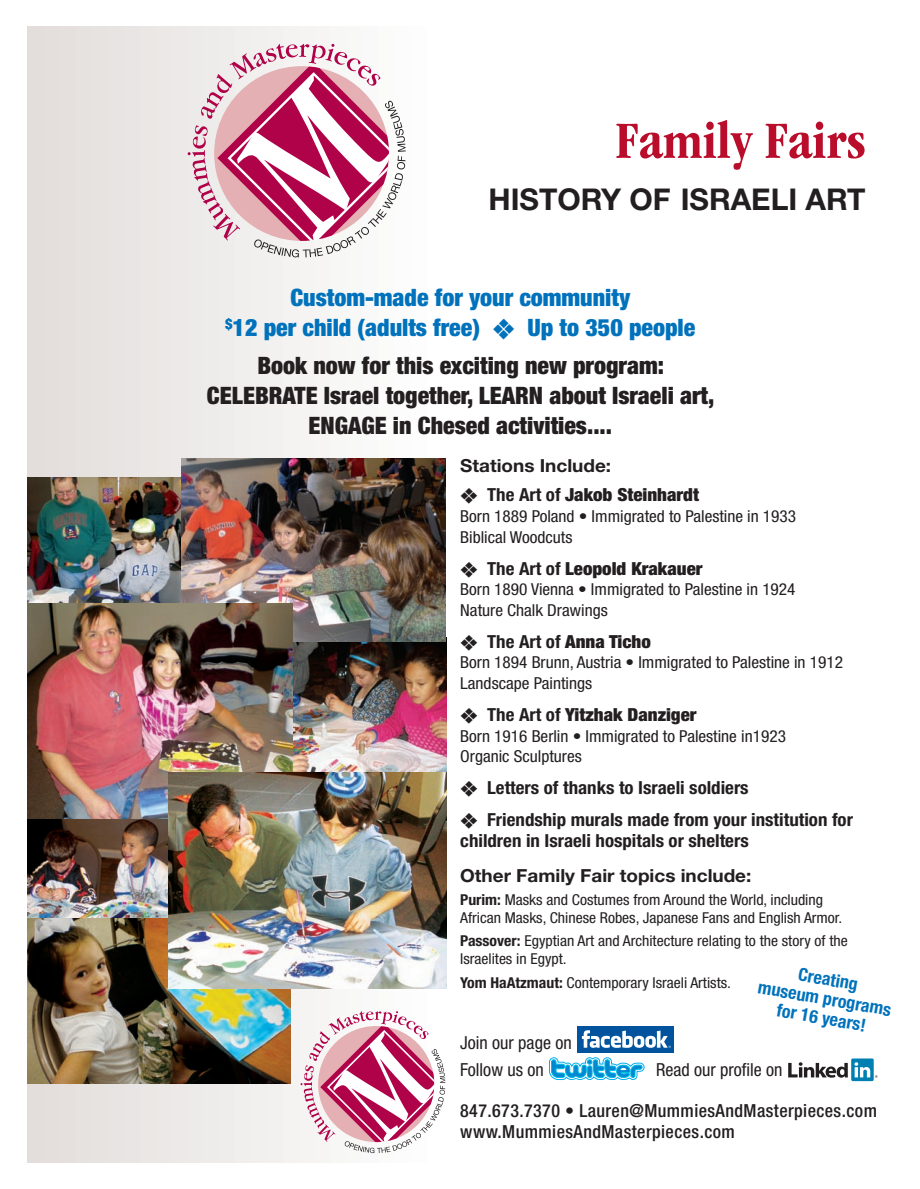
<style>
.page{position:relative;width:920px;height:1189px;background:#fff}
.page>*{position:absolute;margin:0;border:0;box-sizing:border-box;transform-origin:0 0}
.t1{font:700 condensed 54px "ITC Garamond Std";color:#ba0d2b}
.t2{font:700 30px "Helvetica Neue";color:#231f20}
.t3{font:900 condensed 24px/30px "Helvetica Neue";color:#231f20;text-align:center}
.t4{font:900 condensed 24px/30px "Helvetica Neue";color:#0072bc}
.t5{font:700 condensed 18px/32.1px "Helvetica Neue";color:#231f20;scale:1.05 1}
.t6{font:500 condensed 18px/21px "Helvetica Neue";letter-spacing:.025em;color:#231f20}
.t7{font:700 18px/29.5px "Helvetica Neue";color:#231f20;scale:1.05 1}
.t8{font:900 condensed 18px "Helvetica Neue";color:#231f20;scale:1.05 1}
.t9{font:condensed 18px/27px "Helvetica Neue";color:#231f20}
.t10{font:700 condensed 18px/19.5px "Helvetica Neue";color:#0072bc;text-align:center}
.t11{font:condensed 16.5px/20.5px "Helvetica Neue";color:#231f20;scale:1.05 1}
.t12{font:condensed 15px/18px "Helvetica Neue";color:#231f20;scale:1.05 1}
.s1{font-stretch:condensed}
.s2{font-weight:900;font-stretch:condensed}
.s3{font-weight:700}
</style>
<div class="page">
<div style="left:28px;top:27px;width:402px;height:1135px;background:linear-gradient(to right,#e1dcda,#fdfdfd)"></div>
<img style="left:28px;top:477px;width:153px;height:126px">
<img style="left:292px;top:637px;width:154px;height:135px">
<img style="left:181px;top:459px;width:264px;height:182px">
<img style="left:28px;top:819px;width:140px;height:99px">
<img style="left:28px;top:918px;width:262px;height:165px">
<img style="left:28px;top:603px;width:264px;height:216px">
<img style="left:168px;top:772px;width:278px;height:216px">
<svg style="left:187px;top:44px;width:218px;height:213px"></svg>
<svg style="left:300px;top:1011px;width:145px;height:142px"></svg>
<div style="left:577px;top:1026px;width:96px;height:26px;background:#01539e"></div>
<svg style="left:581px;top:1030px;width:89px;height:17px"></svg>
<svg style="left:548px;top:1057px;width:96px;height:23px"></svg>
<svg style="left:850px;top:1058px;width:23px;height:23px"></svg>
<svg style="left:788px;top:1062px;width:59px;height:15px"></svg>
<svg style="left:854px;top:1062px;width:23px;height:15px"></svg>
<h1 class="t1" style="left:615px;top:107px;width:251px">Family Fairs</h1>
<h2 class="t2" style="left:488px;top:189px;width:378px">HISTORY OF ISRAELI ART</h2>
<h3 class="t4" style="left:225px;top:285px;width:406px;text-indent:65px">Custom-made for your community <sup>$</sup>12 per child (adults free)</h3>
<h3 class="t4" style="left:527px;top:315px;width:169px">Up to 350 people</h3>
<h3 class="t3" style="left:207px;top:352px;width:508px">Book now for this exciting new program:<br>CELEBRATE Israel together, LEARN about Israeli art,<br>ENGAGE in Chesed activities....</h3>
<p class="t7" style="left:487px;top:452px;width:203px;text-indent:-27px">Stations Include:<br><span class="s1">The Art of</span> <span class="s2">Jakob Steinhardt</span></p>
<p class="t11" style="left:460px;top:507px;width:321px">Born 1889 Poland • Immigrated to Palestine in 1933<br>Biblical Woodcuts</p>
<p class="t8" style="left:487px;top:562px;width:206px"><span class="s3">The Art of</span> Leopold Krakauer</p>
<p class="t11" style="left:460px;top:580px;width:321px">Born 1890 Vienna • Immigrated to Palestine in 1924<br>Nature Chalk Drawings</p>
<p class="t8" style="left:487px;top:635px;width:157px"><span class="s3">The Art of</span> Anna Ticho</p>
<p class="t11" style="left:460px;top:653px;width:366px">Born 1894 Brunn, Austria • Immigrated to Palestine in 1912<br>Landscape Paintings</p>
<p class="t8" style="left:487px;top:708px;width:201px"><span class="s3">The Art of</span> Yitzhak Danziger</p>
<p class="t11" style="left:460px;top:727px;width:311px">Born 1916 Berlin • Immigrated to Palestine in1923<br>Organic Sculptures</p>
<p class="t5" style="left:487px;top:773px;width:350px">Letters of thanks to Israeli soldiers<br>Friendship murals made from your institution for</p>
<p class="t5" style="left:460px;top:826px;width:276px">children in Israeli hospitals or shelters</p>
<p class="t7" style="left:460px;top:862px;width:279px">Other Family Fair topics include:</p>
<p class="t12" style="left:460px;top:892px;width:365px"><span class="s3">Purim:</span> Masks and Costumes from Around the World, including<br>African Masks, Chinese Robes, Japanese Fans and English Armor.</p>
<p class="t12" style="left:460px;top:933px;width:370px"><span class="s3">Passover:</span> Egyptian Art and Architecture relating to the story of the<br>Israelites in Egypt.</p>
<p class="t12" style="left:460px;top:974px;width:259px"><span class="s3">Yom HaAtzmaut:</span> Contemporary Israeli Artists.</p>
<p class="t10" style="left:762px;top:959px;width:136px;rotate:10deg">Creating<br>museum programs for 16 years!</p>
<p class="t9" style="left:460px;top:1030px;width:113px">Join our page on<br>Follow us on</p>
<p class="t9" style="left:655px;top:1057px;width:128px">Read our profile on</p>
<p class="t6" style="left:460px;top:1101px;width:418px">847.673.7370 • Lauren@MummiesAndMasterpieces.com www.MummiesAndMasterpieces.com</p>
</div>
